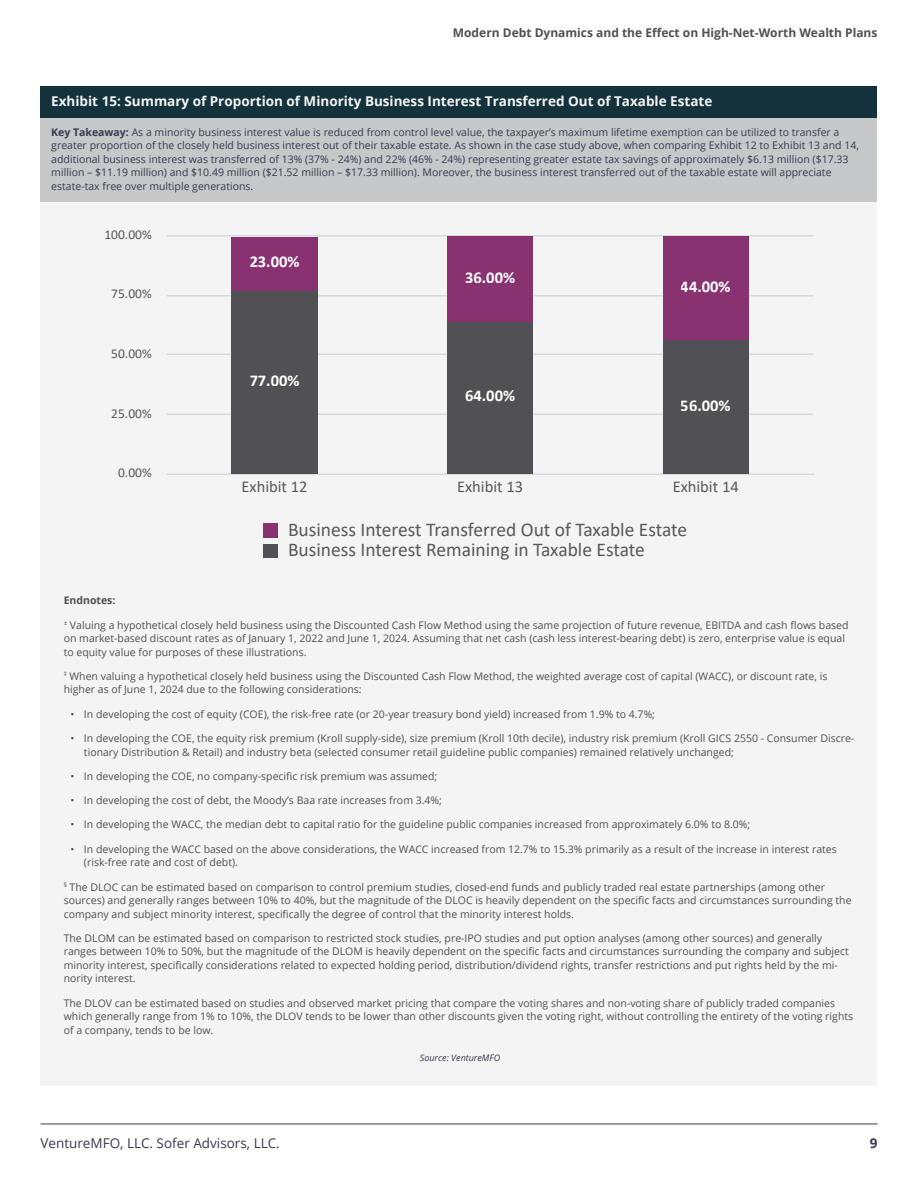
<style>
.page{position:relative;width:918px;height:1188px;background:#fff}
.page>*{position:absolute;margin:0;border:0;box-sizing:border-box;transform-origin:0 0}
.t1{font:19.5px "Calibri";color:#595959}
.t2{font:700 16.5px "Calibri";color:#fff}
.t3{font:16.5px "Calibri";color:#595959}
.t4{font:700 13.5px "Open Sans";color:#f4f4f4}
.t5{font:13.5px "Open Sans";color:#393a4e}
.t6{font:13.5px "Calibri";color:#595959}
.t7{font:700 13.5px "Open Sans";color:#393a4e}
.t8{font:700 12px "Open Sans";color:#505055}
.t9{font:10.5px/13.5px "Open Sans";color:#505055}
.t10{font:10.5px/13.5px "Open Sans";color:#393a4e}
.t11{font:700 10.5px "Open Sans";color:#505055}
.t12{font:italic 9px "Open Sans";color:#393a4e}
.s1{font-weight:700}
</style>
<div class="page">
<hr style="left:40px;top:1124px;width:838px;height:1px;background:#393a4c">
<div style="left:40px;top:202px;width:838px;height:883px;background:#f4f4f4"></div>
<div style="left:40px;top:86px;width:838px;height:32px;background:#14323c"></div>
<div style="left:40px;top:119px;width:838px;height:83px;background:#c7c8ca"></div>
<hr style="left:167px;top:414px;width:646px;height:1px;background:#d9d9d9">
<hr style="left:167px;top:354px;width:646px;height:1px;background:#d9d9d9">
<hr style="left:167px;top:295px;width:646px;height:2px;background:#d9d9d9">
<hr style="left:167px;top:235px;width:646px;height:2px;background:#d9d9d9">
<hr style="left:167px;top:474px;width:647px;height:1px;background:#d9d9d9">
<div style="left:231px;top:237px;width:87px;height:54px;background:#883272"></div>
<div style="left:447px;top:237px;width:86px;height:85px;background:#883272"></div>
<div style="left:663px;top:237px;width:86px;height:103px;background:#883272"></div>
<div style="left:231px;top:291px;width:87px;height:183px;background:#505055"></div>
<div style="left:447px;top:322px;width:86px;height:152px;background:#505055"></div>
<div style="left:663px;top:340px;width:86px;height:134px;background:#505055"></div>
<div style="left:263px;top:544px;width:15px;height:14px;background:#505055"></div>
<div style="left:263px;top:523px;width:15px;height:15px;background:#883272"></div>
<p class="t8" style="left:453px;top:25px;width:426px">Modern Debt Dynamics and the Effect on High-Net-Worth Wealth Plans</p>
<p class="t4" style="left:51px;top:92px;width:663px">Exhibit 15: Summary of Proportion of Minority Business Interest Transferred Out of Taxable Estate</p>
<p class="t10" style="left:51px;top:125px;width:809px"><span class="s1">Key Takeaway:</span> As a minority business interest value is reduced from control level value, the taxpayer’s maximum lifetime exemption can be utilized to transfer a greater proportion of the closely held business interest out of their taxable estate. As shown in the case study above, when comparing Exhibit 12 to Exhibit 13 and 14, additional business interest was transferred of 13% (37% - 24%) and 22% (46% - 24%) representing greater estate tax savings of approximately $6.13 million ($17.33 million – $11.19 million) and $10.49 million ($21.52 million – $17.33 million). Moreover, the business interest transferred out of the taxable estate will appreciate estate-tax free over multiple generations.</p>
<p class="t6" style="left:104px;top:225px;width:49px">100.00%</p>
<p class="t6" style="left:111px;top:285px;width:42px">75.00%</p>
<p class="t6" style="left:111px;top:344px;width:42px">50.00%</p>
<p class="t6" style="left:111px;top:404px;width:42px">25.00%</p>
<p class="t6" style="left:118px;top:463px;width:35px">0.00%</p>
<h2 class="t2" style="left:250px;top:250px;width:51px">23.00%</h2>
<h2 class="t2" style="left:250px;top:368px;width:51px">77.00%</h2>
<h2 class="t2" style="left:465px;top:265px;width:51px">36.00%</h2>
<h2 class="t2" style="left:465px;top:384px;width:51px">64.00%</h2>
<h2 class="t2" style="left:681px;top:275px;width:51px">44.00%</h2>
<h2 class="t2" style="left:681px;top:393px;width:51px">56.00%</h2>
<h2 class="t3" style="left:241px;top:475px;width:68px">Exhibit 12</h2>
<h2 class="t3" style="left:457px;top:475px;width:68px">Exhibit 13</h2>
<h2 class="t3" style="left:673px;top:475px;width:68px">Exhibit 14</h2>
<h1 class="t1" style="left:288px;top:516px;width:401px">Business Interest Transferred Out of Taxable Estate</h1>
<h1 class="t1" style="left:288px;top:536px;width:358px">Business Interest Remaining in Taxable Estate</h1>
<p class="t11" style="left:64px;top:593px;width:53px">Endnotes:</p>
<p class="t9" style="left:64px;top:618px;width:786px"><sup>±</sup> Valuing a hypothetical closely held business using the Discounted Cash Flow Method using the same projection of future revenue, EBITDA and cash flows based on market-based discount rates as of January 1, 2022 and June 1, 2024. Assuming that net cash (cash less interest-bearing debt) is zero, enterprise value is equal to equity value for purposes of these illustrations.</p>
<p class="t9" style="left:64px;top:669px;width:765px"><sup>‡</sup> When valuing a hypothetical closely held business using the Discounted Cash Flow Method, the weighted average cost of capital (WACC), or discount rate, is higher as of June 1, 2024 due to the following considerations:</p>
<p class="t9" style="left:70px;top:707px;width:586px">• In developing the cost of equity (COE), the risk-free rate (or 20-year treasury bond yield) increased from 1.9% to 4.7%;</p>
<p class="t9" style="left:84px;top:731px;width:772px;text-indent:-14px">• In developing the COE, the equity risk premium (Kroll supply-side), size premium (Kroll 10th decile), industry risk premium (Kroll GICS 2550 - Consumer Discre&shy;tionary Distribution &amp; Retail) and industry beta (selected consumer retail guideline public companies) remained relatively unchanged;</p>
<p class="t9" style="left:70px;top:769px;width:368px">• In developing the COE, no company-specific risk premium was assumed;</p>
<p class="t9" style="left:70px;top:793px;width:373px">• In developing the cost of debt, the Moody’s Baa rate increases from 3.4%;</p>
<p class="t9" style="left:70px;top:818px;width:681px">• In developing the WACC, the median debt to capital ratio for the guideline public companies increased from approximately 6.0% to 8.0%;</p>
<p class="t9" style="left:84px;top:842px;width:754px;text-indent:-14px">• In developing the WACC based on the above considerations, the WACC increased from 12.7% to 15.3% primarily as a result of the increase in interest rates (risk-free rate and cost of debt).</p>
<p class="t9" style="left:64px;top:880px;width:789px"><sup>§</sup> The DLOC can be estimated based on comparison to control premium studies, closed-end funds and publicly traded real estate partnerships (among other sources) and generally ranges between 10% to 40%, but the magnitude of the DLOC is heavily dependent on the specific facts and circumstances surrounding the company and subject minority interest, specifically the degree of control that the minority interest holds.</p>
<p class="t9" style="left:64px;top:931px;width:787px">The DLOM can be estimated based on comparison to restricted stock studies, pre-IPO studies and put option analyses (among other sources) and generally ranges between 10% to 50%, but the magnitude of the DLOM is heavily dependent on the specific facts and circumstances surrounding the company and subject minority interest, specifically considerations related to expected holding period, distribution/dividend rights, transfer restrictions and put rights held by the mi&shy;nority interest.</p>
<p class="t9" style="left:64px;top:996px;width:791px">The DLOV can be estimated based on studies and observed market pricing that compare the voting shares and non-voting share of publicly traded companies which generally range from 1% to 10%, the DLOV tends to be lower than other discounts given the voting right, without controlling the entirety of the voting rights of a company, tends to be low.</p>
<p class="t12" style="left:420px;top:1051px;width:82px">Source: VentureMFO</p>
<p class="t5" style="left:40px;top:1134px;width:241px">VentureMFO, LLC. Sofer Advisors, LLC.</p>
<p class="t7" style="left:870px;top:1133px;width:9px">9</p>
</div>
